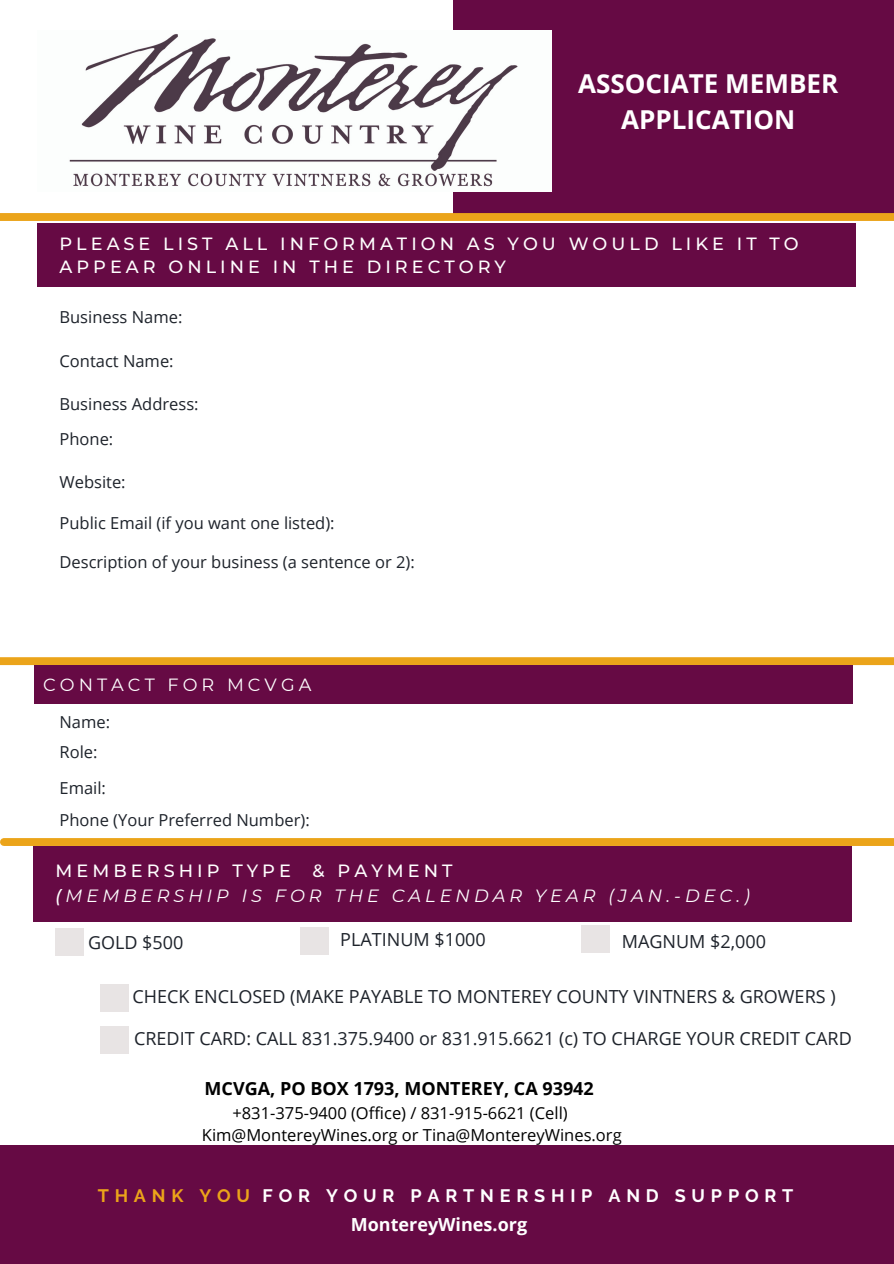
<style>
.page{position:relative;width:894px;height:1264px;background:#fff}
.page>*{position:absolute;margin:0;border:0;box-sizing:border-box;transform-origin:0 0}
.t1{font:700 26.1px/36.3px "Open Sans";color:#fff;text-align:center}
.t2{font:18px "Open Sans";color:#1e232b}
.t3{font:700 18px "Raleway";letter-spacing:.32em;color:#fff}
.t4{font:700 18px "Open Sans";color:#000}
.t5{font:700 18px "Open Sans";color:#fff}
.t6{font:500 17.7px/23.7px "Montserrat";letter-spacing:.23em;color:#fff}
.t7{font:italic 17.7px/24.8px "Montserrat";letter-spacing:.23em;color:#fff}
.t8{font:17.7px "Montserrat";letter-spacing:.23em;color:#fff}
.t9{font:16.5px/35.8px "Open Sans";color:#1e232b}
.t10{font:16.5px/21.3px "Open Sans";color:#000}
.s1{font-weight:500;font-style:normal}
.s2{font-weight:500}
.s3{color:#eba41a}
</style>
<div class="page">
<div style="left:453px;top:0;width:440px;height:216px;background:#660a44"></div>
<div style="left:0;top:213px;width:893px;height:8px;background:#eba41a"></div>
<div style="left:0;top:1144px;width:893px;height:119px;background:#660a44"></div>
<div style="left:300px;top:927px;width:28px;height:27px;background:#e8e4e4"></div>
<div style="left:56px;top:928px;width:28px;height:27px;background:#e8e4e4"></div>
<div style="left:34px;top:846px;width:817px;height:75px;background:#660a44"></div>
<img style="left:69px;top:30px;width:482px;height:161px">
<div style="left:38px;top:224px;width:817px;height:63px;background:#660a44"></div>
<div style="left:0;top:657px;width:893px;height:8px;background:#eba41a"></div>
<div style="left:581px;top:925px;width:28px;height:27px;background:#e8e4e4"></div>
<div style="left:101px;top:984px;width:28px;height:27px;background:#e8e4e4"></div>
<div style="left:101px;top:1026px;width:28px;height:27px;background:#e8e4e4"></div>
<div style="left:4px;top:838px;width:889px;height:8px;background:#eba41a"></div>
<div style="left:35px;top:665px;width:817px;height:38px;background:#660a44"></div>
<h1 class="t1" style="left:578px;top:64px;width:261px">ASSOCIATE MEMBER<br>APPLICATION</h1>
<p class="t6" style="left:59px;top:231px;width:740px">PLEASE LIST ALL INFORMATION AS YOU WOULD LIKE IT TO<br>APPEAR ONLINE IN THE DIRECTORY</p>
<p class="t9" style="left:59px;top:298px;width:124px">Business Name:</p>
<p class="t9" style="left:59px;top:343px;width:116px">Contact Name:</p>
<p class="t9" style="left:59px;top:385px;width:140px">Business Address:<br>Phone:</p>
<p class="t9" style="left:59px;top:463px;width:68px">Website:</p>
<p class="t9" style="left:59px;top:504px;width:276px">Public Email (if you want one listed):</p>
<p class="t9" style="left:59px;top:543px;width:357px">Description of your business (a sentence or 2):</p>
<p class="t8" style="left:43px;top:674px;width:270px">CONTACT FOR MCVGA</p>
<p class="t9" style="left:59px;top:703px;width:52px">Name:</p>
<p class="t9" style="left:59px;top:733px;width:39px">Role:</p>
<p class="t9" style="left:59px;top:771px;width:252px;line-height:32.4px">Email:<br>Phone (Your Preferred Number):</p>
<p class="t7" style="left:56px;top:858px;width:695px"><span class="s1">MEMBERSHIP TYPE &amp; PAYMENT<br></span><span class="s2">(</span>MEMBERSHIP IS FOR THE CALENDAR YEAR (JAN.-DEC.)</p>
<p class="t2" style="left:88px;top:929px;width:97px">GOLD $500</p>
<p class="t2" style="left:340px;top:926px;width:147px">PLATINUM $1000</p>
<p class="t2" style="left:621px;top:928px;width:146px">MAGNUM $2,000</p>
<p class="t2" style="left:132px;top:984px;width:704px">CHECK ENCLOSED (MAKE PAYABLE TO MONTEREY COUNTY VINTNERS &amp; GROWERS )</p>
<p class="t2" style="left:134px;top:1025px;width:719px">CREDIT CARD: CALL 831.375.9400 or 831.915.6621 (c) TO CHARGE YOUR CREDIT CARD</p>
<p class="t4" style="left:204px;top:1075px;width:390px">MCVGA, PO BOX 1793, MONTEREY, CA 93942</p>
<p class="t10" style="left:202px;top:1102px;width:421px;text-indent:30px">+831-375-9400 (Office) / 831-915-6621 (Cell)<br>Kim@MontereyWines.org or Tina@MontereyWines.org</p>
<p class="t3" style="left:98px;top:1184px;width:697px"><span class="s3">THANK YOU</span> FOR YOUR PARTNERSHIP AND SUPPORT</p>
<p class="t5" style="left:350px;top:1211px;width:178px">MontereyWines.org</p>
</div>
